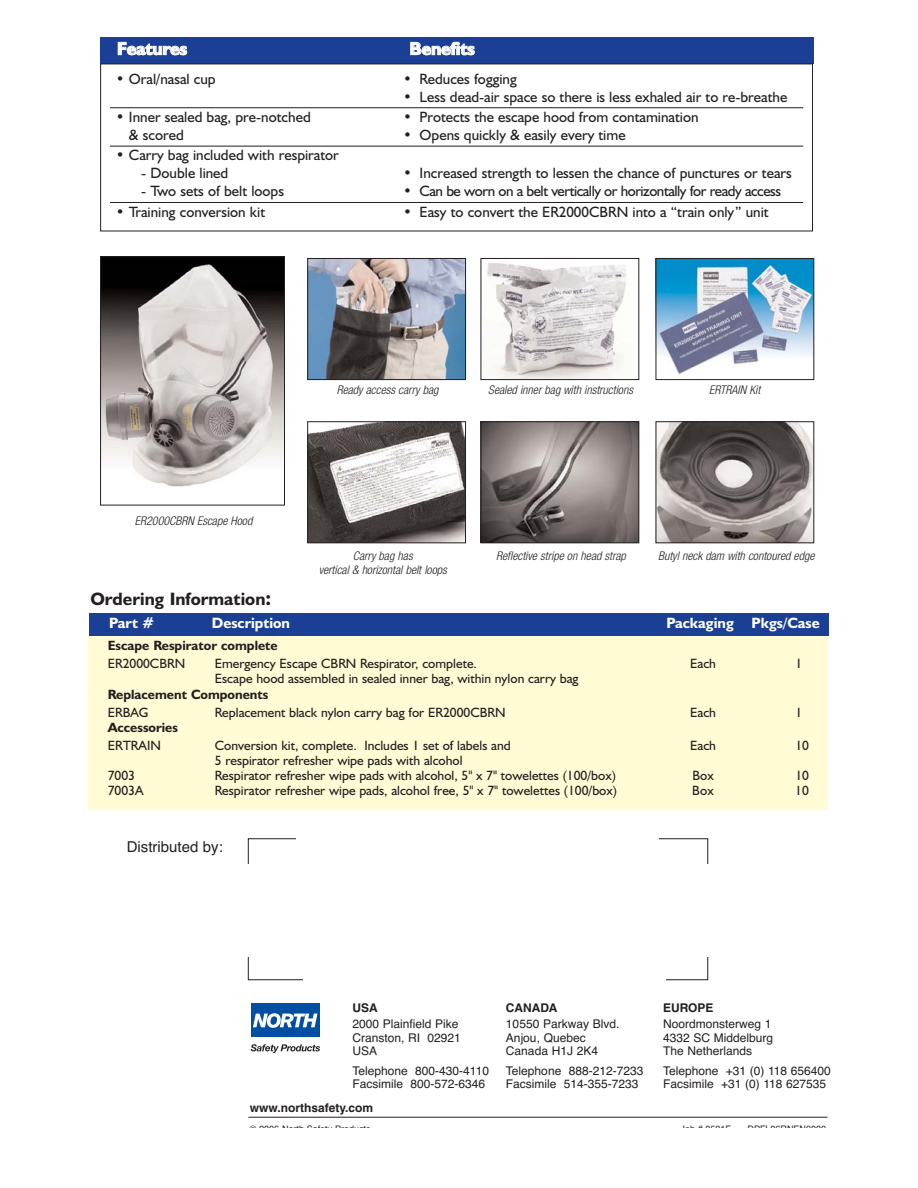
<style>
.page{position:relative;width:918px;height:1188px;background:#fff}
.page>*{position:absolute;margin:0;border:0;box-sizing:border-box;transform-origin:0 0}
.t1{font:700 18px "Humanist 521 BT";color:#231f20}
.t2{font:700 18px "Humanist 521 BT";letter-spacing:-.005em;color:#fff}
.t3{font:15px "Humanist 521 BT";color:#231f20}
.t4{font:15px "Humanist 521 BT";letter-spacing:-.03em;color:#231f20}
.t5{font:700 15px "Humanist 521 BT";color:#fff}
.t6{font:15px "Helvetica";color:#231f20}
.t7{font:13.5px "Humanist 521 BT";color:#231f20}
.t8{font:700 13.5px "Humanist 521 BT";color:#231f20}
.t9{font:12px/13.5px "Helvetica";color:#231f20}
.t10{font:italic 300 condensed 12px "Helvetica Neue";color:#231f20}
.t11{font:700 12px "Helvetica";color:#231f20}
.t12{font:9px "Helvetica";color:#231f20}
.s1{font-size:21px}
</style>
<div class="page">
<hr style="left:248px;top:1117px;width:580px;height:1px;background:#231f20">
<div style="left:89px;top:635px;width:739px;height:175px;background:#fffcd5"></div>
<div style="left:89px;top:613px;width:739px;height:22px;background:#1b3f94"></div>
<div style="left:251px;top:1004px;width:69px;height:33px;background:#004fa3"></div>
<svg style="left:251px;top:1044px;width:69px;height:9px"></svg>
<svg style="left:267px;top:1013px;width:14px;height:15px"></svg>
<svg style="left:253px;top:1014px;width:15px;height:13px"></svg>
<div style="left:270px;top:1016px;width:7px;height:9px;background:#004fa3;border-radius:3px"></div>
<svg style="left:280px;top:1014px;width:37px;height:13px"></svg>
<div style="left:100px;top:38px;width:713px;height:26px;background:#1b3f94"></div>
<hr style="left:110px;top:107px;width:693px;height:1px;background:#231f20">
<hr style="left:110px;top:146px;width:693px;height:1px;background:#231f20">
<hr style="left:110px;top:202px;width:693px;height:1px;background:#231f20">
<img style="left:102px;top:258px;width:181px;height:229px">
<div style="left:100px;top:256px;width:185px;height:249px;border:1px solid #231f20"></div>
<img style="left:658px;top:260px;width:154px;height:114px">
<div style="left:656px;top:258px;width:158px;height:122px;border:1px solid #231f20"></div>
<img style="left:483px;top:424px;width:154px;height:117px">
<div style="left:481px;top:422px;width:158px;height:121px;border:1px solid #231f20"></div>
<img style="left:658px;top:424px;width:154px;height:117px">
<div style="left:656px;top:422px;width:158px;height:121px;border:1px solid #231f20"></div>
<img style="left:309px;top:424px;width:155px;height:117px">
<div style="left:307px;top:422px;width:159px;height:121px;border:1px solid #231f20"></div>
<img style="left:487px;top:262px;width:140px;height:116px">
<div style="left:481px;top:258px;width:158px;height:122px;border:1px solid #231f20"></div>
<img style="left:310px;top:260px;width:154px;height:118px">
<div style="left:308px;top:258px;width:158px;height:122px;border:1px solid #231f20"></div>
<h1 class="t2" style="left:117px;top:42px;width:72px">Features</h1>
<h1 class="t2" style="left:410px;top:42px;width:67px">Benefits</h1>
<p class="t3" style="left:116px;top:73px;width:101px">• Oral/nasal cup</p>
<p class="t3" style="left:403px;top:73px;width:115px">• Reduces fogging</p>
<p class="t3" style="left:403px;top:91px;width:386px">• Less dead-air space so there is less exhaled air to re-breathe</p>
<p class="t3" style="left:116px;top:111px;width:197px">• Inner sealed bag, pre-notched</p>
<p class="t3" style="left:403px;top:111px;width:297px">• Protects the escape hood from contamination</p>
<p class="t3" style="left:129px;top:129px;width:56px">&amp; scored</p>
<p class="t3" style="left:403px;top:129px;width:224px">• Opens quickly &amp; easily every time</p>
<p class="t3" style="left:116px;top:150px;width:225px">• Carry bag included with respirator</p>
<p class="t3" style="left:141px;top:168px;width:89px">- Double lined</p>
<p class="t3" style="left:403px;top:168px;width:390px">• Increased strength to lessen the chance of punctures or tears</p>
<p class="t3" style="left:141px;top:186px;width:144px">- Two sets of belt loops</p>
<p class="t4" style="left:403px;top:186px;width:379px">• Can be worn on a belt vertically or horizontally for ready access</p>
<p class="t3" style="left:116px;top:206px;width:151px">• Training conversion kit</p>
<p class="t3" style="left:403px;top:206px;width:367px">• Easy to convert the ER2000CBRN into a “train only” unit</p>
<p class="t10" style="left:135px;top:517px;width:121px">ER2000CBRN Escape Hood</p>
<h1 class="t1" style="left:90px;top:593px;width:182px">Ordering Information<span class="s1">:</span></h1>
<p class="t10" style="left:337px;top:386px;width:106px">Ready access carry bag</p>
<p class="t10" style="left:488px;top:386px;width:149px">Sealed inner bag with instructions</p>
<p class="t10" style="left:709px;top:386px;width:55px">ERTRAIN Kit</p>
<p class="t10" style="left:353px;top:551px;width:64px">Carry bag has</p>
<p class="t10" style="left:496px;top:551px;width:133px">Reflective stripe on head strap</p>
<p class="t10" style="left:658px;top:551px;width:160px">Butyl neck dam with contoured edge</p>
<p class="t10" style="left:319px;top:566px;width:132px">vertical &amp; horizontal belt loops</p>
<p class="t5" style="left:109px;top:618px;width:46px">Part #</p>
<p class="t5" style="left:212px;top:618px;width:80px">Description</p>
<p class="t5" style="left:666px;top:618px;width:155px">Packaging Pkgs/Case</p>
<p class="t8" style="left:108px;top:641px;width:172px">Escape Respirator complete</p>
<p class="t7" style="left:108px;top:659px;width:79px">ER2000CBRN</p>
<p class="t7" style="left:215px;top:659px;width:264px">Emergency Escape CBRN Respirator, complete.</p>
<p class="t7" style="left:690px;top:659px;width:27px">Each</p>
<p class="t7" style="left:795px;top:659px;width:8px">1</p>
<p class="t7" style="left:215px;top:674px;width:365px">Escape hood assembled in sealed inner bag, within nylon carry bag</p>
<p class="t8" style="left:108px;top:689px;width:162px">Replacement Components</p>
<p class="t7" style="left:108px;top:707px;width:42px">ERBAG</p>
<p class="t7" style="left:215px;top:707px;width:292px">Replacement black nylon carry bag for ER2000CBRN</p>
<p class="t7" style="left:690px;top:707px;width:27px">Each</p>
<p class="t7" style="left:795px;top:707px;width:8px">1</p>
<p class="t8" style="left:108px;top:723px;width:72px">Accessories</p>
<p class="t7" style="left:108px;top:741px;width:55px">ERTRAIN</p>
<p class="t7" style="left:215px;top:741px;width:297px">Conversion kit, complete. Includes 1 set of labels and</p>
<p class="t7" style="left:690px;top:741px;width:27px">Each</p>
<p class="t7" style="left:795px;top:741px;width:15px">10</p>
<p class="t7" style="left:215px;top:756px;width:249px">5 respirator refresher wipe pads with alcohol</p>
<p class="t7" style="left:108px;top:771px;width:29px">7003</p>
<p class="t7" style="left:215px;top:771px;width:403px">Respirator refresher wipe pads with alcohol, 5" x 7" towelettes (100/box)</p>
<p class="t7" style="left:692px;top:771px;width:23px">Box</p>
<p class="t7" style="left:795px;top:771px;width:15px">10</p>
<p class="t7" style="left:108px;top:786px;width:37px">7003A</p>
<p class="t7" style="left:215px;top:786px;width:404px">Respirator refresher wipe pads, alcohol free, 5" x 7" towelettes (100/box)</p>
<p class="t7" style="left:692px;top:786px;width:23px">Box</p>
<p class="t7" style="left:795px;top:786px;width:15px">10</p>
<p class="t6" style="left:127px;top:842px;width:98px">Distributed by:</p>
<p class="t11" style="left:353px;top:1003px;width:27px">USA</p>
<p class="t9" style="left:353px;top:1018px;width:110px">2000 Plainfield Pike<br>Cranston, RI 02921<br>USA</p>
<p class="t9" style="left:353px;top:1065px;width:138px">Telephone 800-430-4110<br>Facsimile 800-572-6346</p>
<p class="t11" style="left:250px;top:1103px;width:125px">www.northsafety.com</p>
<p class="t11" style="left:506px;top:1003px;width:53px">CANADA</p>
<p class="t9" style="left:506px;top:1018px;width:115px">10550 Parkway Blvd.<br>Anjou, Quebec<br>Canada H1J 2K4</p>
<p class="t9" style="left:506px;top:1065px;width:139px">Telephone 888-212-7233<br>Facsimile 514-355-7233</p>
<p class="t11" style="left:663px;top:1003px;width:52px">EUROPE</p>
<p class="t9" style="left:663px;top:1018px;width:112px">Noordmonsterweg 1<br>4332 SC Middelburg<br>The Netherlands</p>
<p class="t9" style="left:663px;top:1065px;width:169px">Telephone +31 (0) 118 656400<br>Facsimile +31 (0) 118 627535</p>
<p class="t12" style="left:250px;top:1125px;width:122px">© 2006 North Safety Products</p>
<p class="t12" style="left:681px;top:1125px;width:52px">Job # 8591F</p>
<p class="t12" style="left:748px;top:1125px;width:80px">DPFL06RNEN0000</p>
</div>
